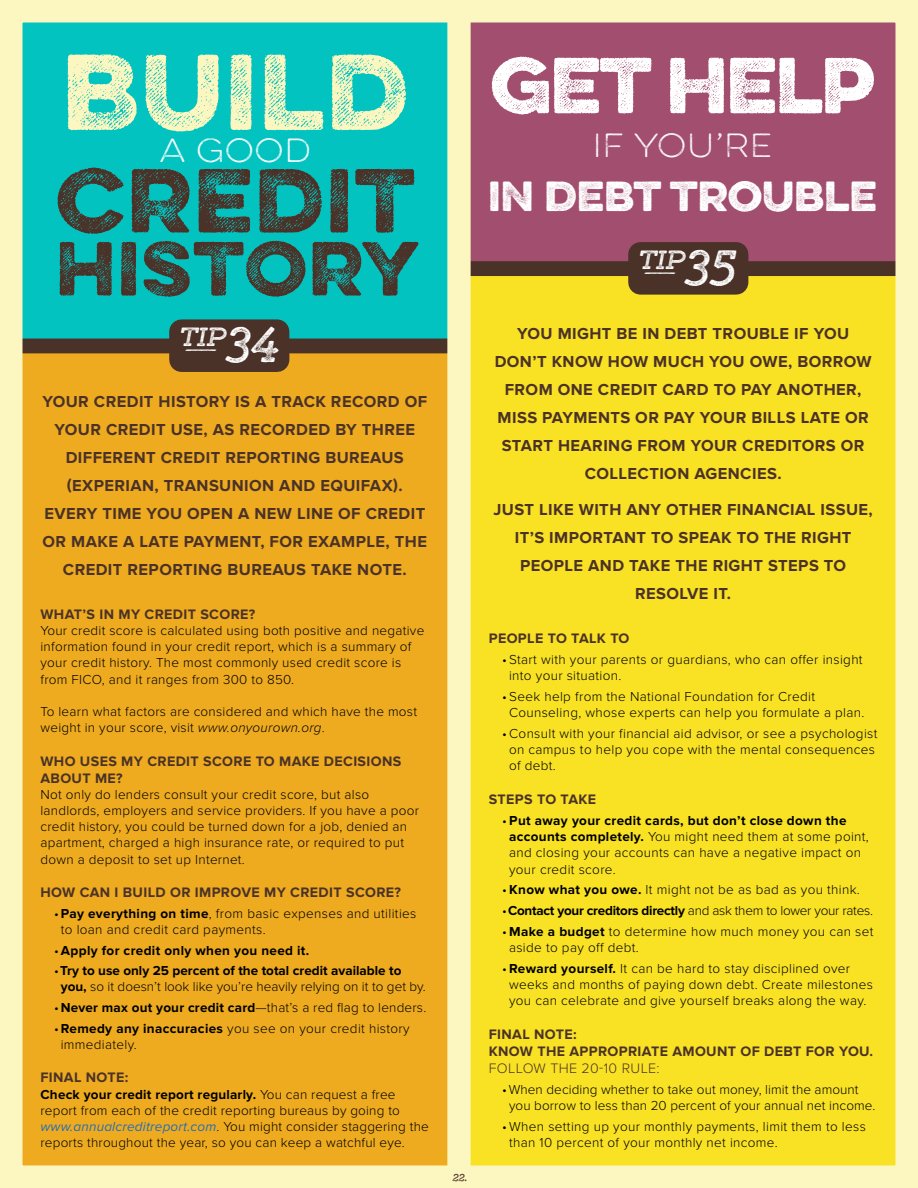
<style>
.page{position:relative;width:918px;height:1188px;background:#fff}
.page>*{position:absolute;margin:0;border:0;box-sizing:border-box;transform-origin:0 0}
.t1{font:300 95.85px "Eveleth Slant";letter-spacing:.02em;color:#fcf7c1;scale:1.05 1}
.t2{font:300 80.85px "Eveleth Slant";letter-spacing:.02em;color:#4b3228;scale:1.05 1}
.t3{font:70.65px "Eveleth Slant";letter-spacing:-.03em;color:#fff;scale:1.05 1}
.t4{font:300 68.4px "Eveleth Slant";letter-spacing:.02em;color:#4b3228;scale:1.05 1}
.t5{font:700 40.5px "Gist X Reg";color:#fff;scale:1.05 1}
.t6{font:37.65px "Eveleth Slant";letter-spacing:-.005em;color:#fff;scale:1.05 1}
.t7{font:100 30.15px "Eveleth";letter-spacing:.02em;color:#fff;scale:1.05 1}
.t8{font:700 23.55px "Gist X Reg";letter-spacing:-.005em;color:#fff;scale:1.05 1}
.t9{font:700 16.5px/27.9px "Proxima Nova";letter-spacing:.025em;color:#4b3228;text-align:center}
.t10{font:700 14.25px/17.1px "Proxima Nova";letter-spacing:.025em;color:#4b3228}
.t11{font:300 14.25px "Proxima Nova";letter-spacing:.025em;color:#4b3228}
.t12{font:300 13.5px/16.2px "Proxima Nova";letter-spacing:.02em;color:#000}
.t13{font:300 13.5px/16.2px "Proxima Nova";color:#000}
.t14{font:300 13.5px "Proxima Nova";letter-spacing:-.02em;color:#000}
.t15{font:700 13.5px "Proxima Nova";letter-spacing:.025em;color:#000}
.t16{font:700 11.85px "Gist X Reg";color:#fff;scale:4 1}
.t17{font:700 9px "Gist X Reg";color:#4b3228;scale:1.05 1}
.s1{font-style:italic}
.s2{font-weight:700}
.s3{font-weight:300}
.s4{font-weight:400;font-style:italic;color:#266db6}
</style>
<div class="page">
<div style="left:0;top:342px;width:459px;height:846px;background:#eeab1f"></div>
<div style="left:459px;top:259px;width:459px;height:929px;background:#f9e224"></div>
<div style="left:0;top:11px;width:459px;height:334px;background:#02c3c0"></div>
<div style="left:459px;top:15px;width:459px;height:255px;background:#a24e6f"></div>
<div style="left:0;top:339px;width:459px;height:14px;background:#4b3228"></div>
<div style="left:169px;top:319px;width:120px;height:53px;background:#4b3228"></div>
<div style="left:459px;top:261px;width:459px;height:15px;background:#4b3228"></div>
<div style="left:628px;top:242px;width:120px;height:53px;background:#4b3228"></div>
<div style="left:0;top:0;width:471px;height:1188px;border:22px solid #fcf7c1"></div>
<div style="left:447px;top:0;width:471px;height:1188px;border:22px solid #fcf7c1"></div>
<h1 class="t1" style="left:62px;top:18px;width:331px">BUILD</h1>
<h3 class="t7" style="left:160px;top:129px;width:145px">A GOOD</h3>
<h2 class="t2" style="left:56px;top:138px;width:343px">CREDIT</h2>
<h3 class="t4" style="left:56px;top:216px;width:348px">HISTORY</h3>
<h3 class="t8" style="left:180px;top:320px;width:46px">TIP</h3>
<p class="t16" style="left:183px;top:341px;width:10px">—</p>
<h3 class="t5" style="left:226px;top:315px;width:53px">34</h3>
<p class="t9" style="left:42px;top:389px;width:386px">YOUR CREDIT HISTORY IS A TRACK RECORD OF YOUR CREDIT USE, AS RECORDED BY THREE DIFFERENT CREDIT REPORTING BUREAUS (EXPERIAN, TRANSUNION AND EQUIFAX).<br>EVERY TIME YOU OPEN A NEW LINE OF CREDIT OR MAKE A LATE PAYMENT, FOR EXAMPLE, THE CREDIT REPORTING BUREAUS TAKE NOTE.</p>
<p class="t10" style="left:40px;top:606px;width:216px">WHAT’S IN MY CREDIT SCORE?</p>
<p class="t12" style="left:40px;top:623px;width:385px">Your credit score is calculated using both positive and negative information found in your credit report, which is a summary of your credit history. The most commonly used credit score is from FICO, and it ranges from 300 to 850.</p>
<p class="t12" style="left:40px;top:704px;width:378px">To learn what factors are considered and which have the most weight in your score, visit <span class="s1">www.onyourown.org</span>.</p>
<p class="t10" style="left:40px;top:753px;width:362px">WHO USES MY CREDIT SCORE TO MAKE DECISIONS<br>ABOUT ME?</p>
<p class="t12" style="left:40px;top:787px;width:380px">Not only do lenders consult your credit score, but also landlords, employers and service providers. If you have a poor credit history, you could be turned down for a job, denied an apartment, charged a high insurance rate, or required to put down a deposit to set up Internet.</p>
<p class="t10" style="left:40px;top:884px;width:362px">HOW CAN I BUILD OR IMPROVE MY CREDIT SCORE?</p>
<p class="t12" style="left:61px;top:905px;width:357px;text-indent:-7px">• <span class="s2">Pay everything on time</span>, from basic expenses and utilities to loan and credit card payments.</p>
<p class="t15" style="left:54px;top:942px;width:257px"><span class="s3">•</span> Apply for credit only when you need it.</p>
<p class="t13" style="left:61px;top:963px;width:367px;text-indent:-7px">• <span class="s2">Try to use only 25 percent of the total credit available to you,</span> so it doesn’t look like you’re heavily relying on it to get by.</p>
<p class="t12" style="left:54px;top:1000px;width:374px">• <span class="s2">Never max out your credit card</span>—that’s a red flag to lenders.</p>
<p class="t12" style="left:61px;top:1021px;width:350px;text-indent:-7px">• <span class="s2">Remedy any inaccuracies</span> you see on your credit history immediately.</p>
<p class="t10" style="left:40px;top:1070px;width:89px">FINAL NOTE:</p>
<p class="t12" style="left:40px;top:1086px;width:390px"><span class="s2">Check your credit report regularly.</span> You can request a free report from each of the credit reporting bureaus by going to <span class="s4">www.annualcreditreport.com</span>. You might consider staggering the reports throughout the year, so you can keep a watchful eye.</p>
<p class="t17" style="left:453px;top:1171px;width:15px">22.</p>
<h3 class="t3" style="left:490px;top:31px;width:368px">GET HELP</h3>
<h3 class="t7" style="left:593px;top:125px;width:172px">IF YOU’RE</h3>
<h3 class="t6" style="left:488px;top:167px;width:372px">IN DEBT TROUBLE</h3>
<h3 class="t5" style="left:685px;top:238px;width:51px">35</h3>
<h3 class="t8" style="left:639px;top:243px;width:46px">TIP</h3>
<p class="t16" style="left:642px;top:264px;width:10px">—</p>
<p class="t9" style="left:495px;top:320px;width:378px">YOU MIGHT BE IN DEBT TROUBLE IF YOU DON’T KNOW HOW MUCH YOU OWE, BORROW FROM ONE CREDIT CARD TO PAY ANOTHER, MISS PAYMENTS OR PAY YOUR BILLS LATE OR START HEARING FROM YOUR CREDITORS OR COLLECTION AGENCIES.</p>
<p class="t9" style="left:493px;top:497px;width:381px">JUST LIKE WITH ANY OTHER FINANCIAL ISSUE,<br>IT’S IMPORTANT TO SPEAK TO THE RIGHT<br>PEOPLE AND TAKE THE RIGHT STEPS TO<br>RESOLVE IT.</p>
<p class="t10" style="left:489px;top:631px;width:142px">PEOPLE TO TALK TO</p>
<p class="t12" style="left:509px;top:652px;width:355px;text-indent:-7px">• Start with your parents or guardians, who can offer insight into your situation.</p>
<p class="t12" style="left:509px;top:689px;width:357px;text-indent:-7px">• Seek help from the National Foundation for Credit<br>Counseling, whose experts can help you formulate a plan.</p>
<p class="t12" style="left:509px;top:726px;width:370px;text-indent:-7px">• Consult with your financial aid advisor, or see a psychologist on campus to help you cope with the mental consequences of debt.</p>
<p class="t10" style="left:489px;top:792px;width:109px">STEPS TO TAKE</p>
<p class="t12" style="left:509px;top:813px;width:361px;text-indent:-7px">• <span class="s2">Put away your credit cards, but don’t close down the accounts completely.</span> You might need them at some point, and closing your accounts can have a negative impact on your credit score.</p>
<p class="t12" style="left:502px;top:882px;width:359px">• <span class="s2">Know what you owe.</span> It might not be as bad as you think.</p>
<p class="t14" style="left:502px;top:903px;width:372px">• <span class="s2">Contact your creditors directly</span> and ask them to lower your rates.</p>
<p class="t12" style="left:509px;top:924px;width:366px;text-indent:-7px">• <span class="s2">Make a budget</span> to determine how much money you can set aside to pay off debt.</p>
<p class="t12" style="left:509px;top:960px;width:365px;text-indent:-7px">• <span class="s2">Reward yourself.</span> It can be hard to stay disciplined over weeks and months of paying down debt. Create milestones you can celebrate and give yourself breaks along the way.</p>
<p class="t10" style="left:489px;top:1027px;width:386px">FINAL NOTE:<br>KNOW THE APPROPRIATE AMOUNT OF DEBT FOR YOU.</p>
<p class="t11" style="left:489px;top:1061px;width:172px">FOLLOW THE 20-10 RULE:</p>
<p class="t12" style="left:509px;top:1082px;width:368px;text-indent:-7px">• When deciding whether to take out money, limit the amount you borrow to less than 20 percent of your annual net income.</p>
<p class="t12" style="left:509px;top:1119px;width:358px;text-indent:-7px">• When setting up your monthly payments, limit them to less than 10 percent of your monthly net income.</p>
</div>
